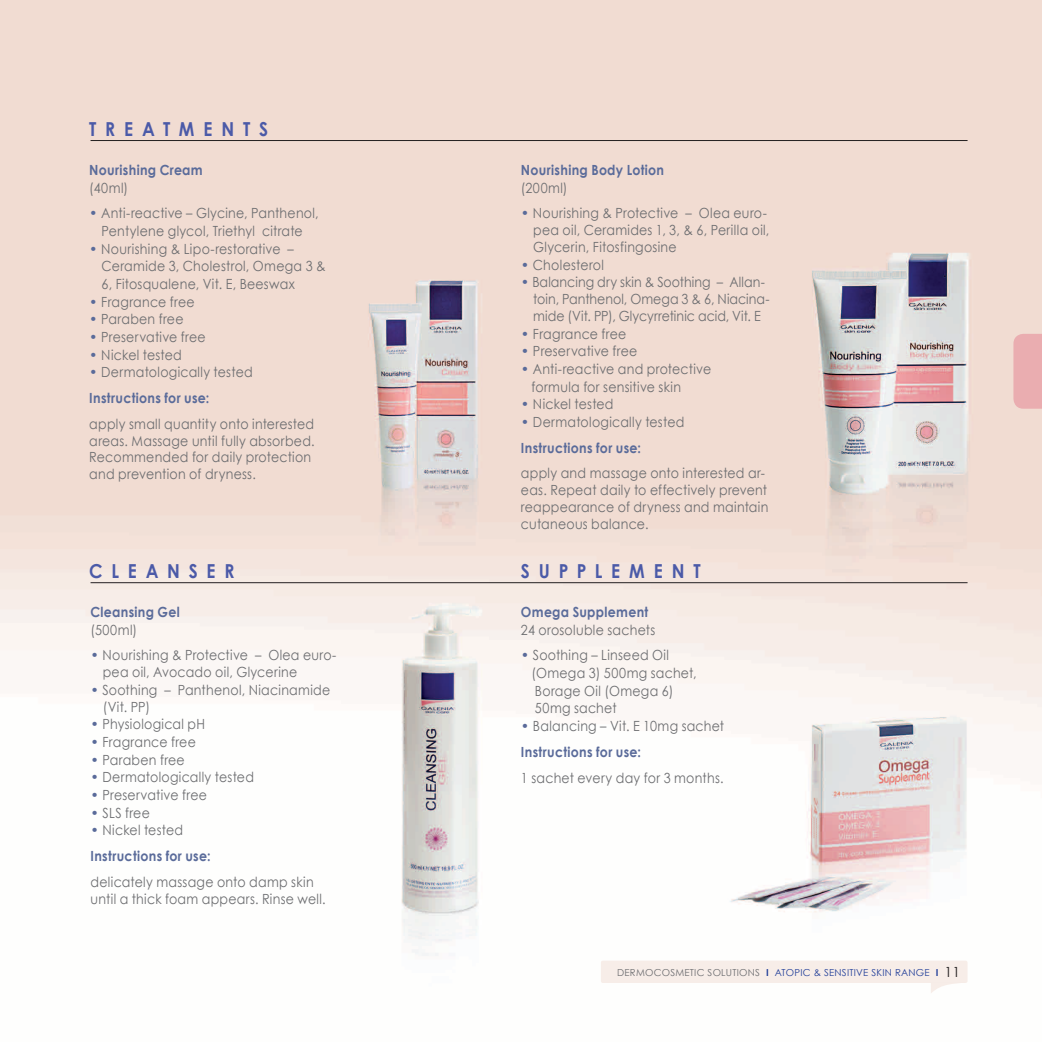
<style>
.page{position:relative;width:1042px;height:1042px;background:#fff}
.page>*{position:absolute;margin:0;border:0;box-sizing:border-box;transform-origin:0 0}
.t1{font:700 19.25px "Century Gothic";letter-spacing:.505em;color:#4b5aa8;scale:.9 1}
.t2{font:14px/16.8px "Century Gothic";letter-spacing:.02em;color:#6c6d70;scale:.9 1}
.t3{font:700 14px "Century Gothic";letter-spacing:.025em;color:#5a6b9a;scale:.9 1}
.t4{font:9.62px "Century Gothic";letter-spacing:.025em;color:#223f99}
.s1{color:#5a6b9a}
.s2{color:#6c6d70}
.s3{font-weight:700}
.s4{font-size:14px;color:#231f20}
</style>
<div class="page">
<img style="left:0;top:0;width:1042px;height:983px">
<div style="left:601px;top:960px;width:366px;height:23px;background:#f7ede8;border-radius:2px"></div>
<svg style="left:931px;top:983px;width:26px;height:10px"></svg>
<hr style="left:91px;top:140px;width:876px;height:1px;background:#231f20">
<hr style="left:91px;top:582px;width:876px;height:1px;background:#231f20">
<div style="left:1013px;top:334px;width:29px;height:75px;background:#eaadb0"></div>
<p class="t1" style="left:89px;top:117px;width:200px">TREATMENTS</p>
<p class="t3" style="left:89px;top:161px;width:128px">Nourishing Cream</p>
<p class="t2" style="left:89px;top:179px;width:45px">(40ml)</p>
<p class="t2" style="left:89px;top:205px;width:256px"><span class="s1">•</span> Anti-reactive – Glycine, Panthenol,</p>
<p class="t2" style="left:102px;top:222px;width:225px">Pentylene glycol, Triethyl citrate</p>
<p class="t2" style="left:89px;top:240px;width:229px"><span class="s1">•</span> Nourishing &amp; Lipo-restorative –</p>
<p class="t2" style="left:102px;top:258px;width:250px">Ceramide 3, Cholestrol, Omega 3 &amp;</p>
<p class="t2" style="left:102px;top:275px;width:216px">6, Fitosqualene, Vit. E, Beeswax</p>
<p class="t2" style="left:89px;top:293px;width:119px"><span class="s1">•</span> Fragrance free</p>
<p class="t2" style="left:89px;top:311px;width:106px"><span class="s1">•</span> Paraben free</p>
<p class="t2" style="left:89px;top:328px;width:131px"><span class="s1">•</span> Preservative free</p>
<p class="t2" style="left:89px;top:346px;width:104px"><span class="s1">•</span> Nickel tested</p>
<p class="t2" style="left:89px;top:364px;width:183px"><span class="s1">•</span> Dermatologically tested</p>
<p class="t3" style="left:89px;top:389px;width:135px">Instructions for use:</p>
<p class="t2" style="left:89px;top:415px;width:252px">apply small quantity onto interested areas. Massage until fully absorbed.<br>Recommended for daily protection and prevention of dryness.</p>
<p class="t3" style="left:521px;top:161px;width:161px">Nourishing Body Lotion</p>
<p class="t2" style="left:521px;top:179px;width:53px">(200ml)</p>
<p class="t2" style="left:533px;top:205px;width:264px;text-indent:-12px"><span class="s1">•</span> Nourishing &amp; Protective – Olea euro&shy;pea oil, Ceramides 1, 3, &amp; 6, Perilla oil,<br>Glycerin, Fitosfingosine</p>
<p class="t2" style="left:521px;top:256px;width:94px"><span class="s1">•</span> Cholesterol</p>
<p class="t2" style="left:533px;top:273px;width:264px;text-indent:-12px"><span class="s1">•</span> Balancing dry skin &amp; Soothing – Allan&shy;toin, Panthenol, Omega 3 &amp; 6, Niacina&shy;mide (Vit. PP), Glycyrretinic acid, Vit. E</p>
<p class="t2" style="left:521px;top:325px;width:119px"><span class="s1">•</span> Fragrance free</p>
<p class="t2" style="left:521px;top:342px;width:131px"><span class="s1">•</span> Preservative free</p>
<p class="t2" style="left:521px;top:360px;width:213px"><span class="s1">•</span> Anti-reactive and protective</p>
<p class="t2" style="left:531px;top:378px;width:168px">formula for sensitive skin</p>
<p class="t2" style="left:521px;top:395px;width:104px"><span class="s1">•</span> Nickel tested</p>
<p class="t2" style="left:521px;top:413px;width:183px"><span class="s1">•</span> Dermatologically tested</p>
<p class="t3" style="left:521px;top:439px;width:135px">Instructions for use:</p>
<p class="t2" style="left:521px;top:465px;width:276px">apply and massage onto interested ar&shy;eas. Repeat daily to effectively prevent reappearance of dryness and maintain cutaneous balance.</p>
<p class="t1" style="left:89px;top:559px;width:163px">CLEANSER</p>
<p class="t1" style="left:521px;top:559px;width:201px">SUPPLEMENT</p>
<p class="t3" style="left:91px;top:603px;width:101px">Cleansing Gel</p>
<p class="t2" style="left:91px;top:621px;width:53px">(500ml)</p>
<p class="t2" style="left:103px;top:647px;width:261px;text-indent:-12px"><span class="s1">•</span> Nourishing &amp; Protective – Olea euro&shy;pea oil, Avocado oil, Glycerine</p>
<p class="t2" style="left:103px;top:681px;width:254px;text-indent:-12px"><span class="s1">•</span> Soothing – Panthenol, Niacinamide (Vit. PP)</p>
<p class="t2" style="left:91px;top:716px;width:129px"><span class="s1">•</span> Physiological pH</p>
<p class="t2" style="left:91px;top:733px;width:119px"><span class="s1">•</span> Fragrance free</p>
<p class="t2" style="left:91px;top:751px;width:106px"><span class="s1">•</span> Paraben free</p>
<p class="t2" style="left:91px;top:769px;width:183px"><span class="s1">•</span> Dermatologically tested</p>
<p class="t2" style="left:91px;top:786px;width:131px"><span class="s1">•</span> Preservative free</p>
<p class="t2" style="left:91px;top:804px;width:67px"><span class="s1">•</span> SLS free</p>
<p class="t2" style="left:91px;top:822px;width:104px"><span class="s1">•</span> Nickel tested</p>
<p class="t3" style="left:91px;top:847px;width:135px">Instructions for use:</p>
<p class="t2" style="left:91px;top:873px;width:263px">delicately massage onto damp skin until a thick foam appears. Rinse well.</p>
<p class="t3" style="left:521px;top:603px;width:143px">Omega Supplement</p>
<p class="t2" style="left:521px;top:621px;width:151px">24 orosoluble sachets</p>
<p class="t2" style="left:521px;top:647px;width:166px"><span class="s1">•</span> Soothing – Linseed Oil</p>
<p class="t2" style="left:531px;top:664px;width:185px">(Omega 3) 500mg sachet,</p>
<p class="t2" style="left:535px;top:682px;width:155px">Borage Oil (Omega 6)</p>
<p class="t2" style="left:535px;top:700px;width:92px">50mg sachet</p>
<p class="t2" style="left:521px;top:717px;width:227px"><span class="s1">•</span> Balancing – Vit. E 10mg sachet</p>
<p class="t3" style="left:521px;top:743px;width:135px">Instructions for use:</p>
<p class="t2" style="left:521px;top:769px;width:227px">1 sachet every day for 3 months.</p>
<p class="t4" style="left:617px;top:967px;width:345px"><span class="s2">DERMOCOSMETIC SOLUTIONS</span> <span class="s3">I</span> ATOPIC &amp; SENSITIVE SKIN RANGE <span class="s3">I</span> <span class="s4">11</span></p>
</div>
